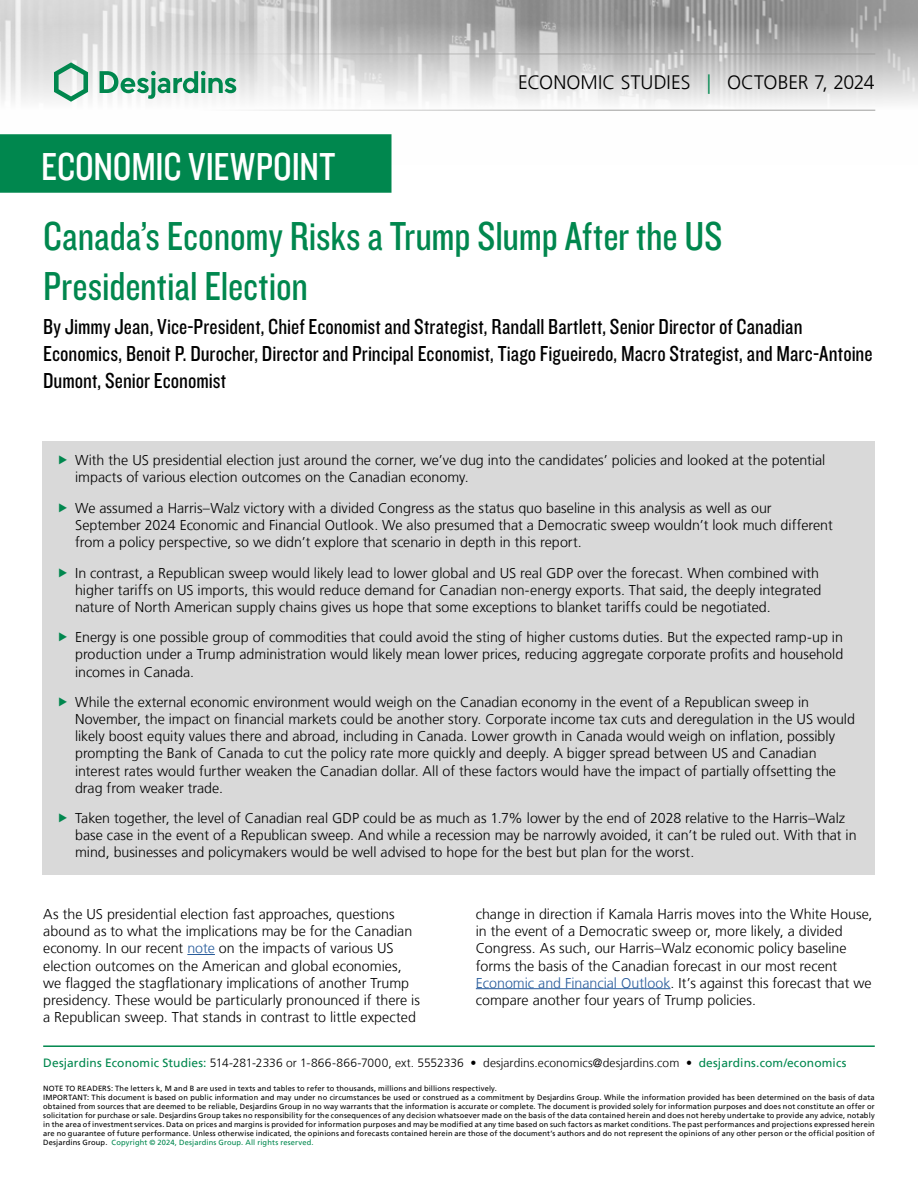
<style>
.page{position:relative;width:918px;height:1188px;background:#fff}
.page>*{position:absolute;margin:0;border:0;box-sizing:border-box;transform-origin:0 0}
.t1{font:42px/50.4px "Knockout 29 Junior Ltweight";color:#00874e}
.t2{font:40.5px "Knockout 29 Junior Ltweight";letter-spacing:-.005em;color:#fff}
.t3{font:22.5px/27px "Knockout 29 Junior Ltweight";color:#000}
.t4{font:300 19.5px "Frutiger LT";color:#000}
.t5{font:300 14.25px/17.1px "Frutiger LT";color:#000}
.t6{font:300 12px "Frutiger LT";letter-spacing:.005em;color:#000}
.t7{font:7.5px/9px "Frutiger LT";letter-spacing:.02em;color:#000}
.s1{color:#00874e}
.s2{color:#275b9b}
.s3{font-weight:400;color:#00874e}
</style>
<div class="page">
<img style="left:0;top:0;width:918px;height:111px">
<hr style="left:43px;top:54px;width:832px;height:1px;background:#9d9d9c">
<hr style="left:43px;top:110px;width:832px;height:1px;background:#9d9d9c">
<svg style="left:54px;top:62px;width:34px;height:40px"></svg>
<svg style="left:100px;top:71px;width:136px;height:28px"></svg>
<div style="left:0;top:135px;width:391px;height:57px;background:#00874e"></div>
<div style="left:0;top:134px;width:392px;height:59px;border:2px solid #00874e"></div>
<hr style="left:43px;top:1045px;width:832px;height:2px;background:#00874e">
<svg style="left:187px;top:954px;width:28px;height:1px"></svg>
<hr style="left:476px;top:988px;width:195px;height:1px;background:#275b9b">
<div style="left:43px;top:441px;width:832px;height:434px;background:#d9d9d9"></div>
<h2 class="t2" style="left:41px;top:140px;width:296px">ECONOMIC VIEWPOINT</h2>
<h3 class="t4" style="left:518px;top:72px;width:358px">ECONOMIC STUDIES <span class="s1">|</span> OCTOBER 7, 2024</h3>
<h1 class="t1" style="left:43px;top:209px;width:681px">Canada’s Economy Risks a Trump Slump After the US<br>Presidential Election</h1>
<p class="t3" style="left:43px;top:312px;width:831px">By Jimmy Jean, Vice-President, Chief Economist and Strategist, Randall Bartlett, Senior Director of Canadian<br>Economics, Benoit P. Durocher, Director and Principal Economist, Tiago Figueiredo, Macro Strategist, and Marc-Antoine<br>Dumont, Senior Economist</p>
<p class="t5" style="left:75px;top:452px;width:752px">With the US presidential election just around the corner, we’ve dug into the candidates’ policies and looked at the potential impacts of various election outcomes on the Canadian economy.</p>
<p class="t5" style="left:75px;top:500px;width:759px">We assumed a Harris–Walz victory with a divided Congress as the status quo baseline in this analysis as well as our<br>September 2024 Economic and Financial Outlook. We also presumed that a Democratic sweep wouldn’t look much different from a policy perspective, so we didn’t explore that scenario in depth in this report.</p>
<p class="t5" style="left:75px;top:564px;width:748px">In contrast, a Republican sweep would likely lead to lower global and US real GDP over the forecast. When combined with higher tariffs on US imports, this would reduce demand for Canadian non‑energy exports. That said, the deeply integrated nature of North American supply chains gives us hope that some exceptions to blanket tariffs could be negotiated.</p>
<p class="t5" style="left:75px;top:629px;width:770px;text-align:justify">Energy is one possible group of commodities that could avoid the sting of higher customs duties. But the expected ramp‑up in production under a Trump administration would likely mean lower prices, reducing aggregate corporate profits and household incomes in Canada.</p>
<p class="t5" style="left:75px;top:694px;width:781px">While the external economic environment would weigh on the Canadian economy in the event of a Republican sweep in November, the impact on financial markets could be another story. Corporate income tax cuts and deregulation in the US would likely boost equity values there and abroad, including in Canada. Lower growth in Canada would weigh on inflation, possibly prompting the Bank of Canada to cut the policy rate more quickly and deeply. A bigger spread between US and Canadian interest rates would further weaken the Canadian dollar. All of these factors would have the impact of partially offsetting the drag from weaker trade.</p>
<p class="t5" style="left:75px;top:810px;width:783px">Taken together, the level of Canadian real GDP could be as much as 1.7% lower by the end of 2028 relative to the Harris–Walz base case in the event of a Republican sweep. And while a recession may be narrowly avoided, it can’t be ruled out. With that in mind, businesses and policymakers would be well advised to hope for the best but plan for the worst.</p>
<p class="t5" style="left:43px;top:906px;width:378px">As the US presidential election fast approaches, questions abound as to what the implications may be for the Canadian economy. In our recent <span class="s2">note</span> on the impacts of various US election outcomes on the American and global economies, we flagged the stagflationary implications of another Trump presidency. These would be particularly pronounced if there is a Republican sweep. That stands in contrast to little expected</p>
<p class="t5" style="left:476px;top:906px;width:398px">change in direction if Kamala Harris moves into the White House, in the event of a Democratic sweep or, more likely, a divided Congress. As such, our Harris–Walz economic policy baseline forms the basis of the Canadian forecast in our most recent <span class="s2">Economic and Financial Outlook</span>. It’s against this forecast that we compare another four years of Trump policies.</p>
<p class="t6" style="left:43px;top:1056px;width:805px"><span class="s3">Desjardins Economic Studies:</span> 514‑281‑2336 or 1-866‑866‑7000, ext. 5552336 • desjardins.economics@desjardins.com • <span class="s3">desjardins.com/economics</span></p>
<p class="t7" style="left:43px;top:1084px;width:833px">NOTE TO READERS: The letters k, M and B are used in texts and tables to refer to thousands, millions and billions respectively.<br>IMPORTANT: This document is based on public information and may under no circumstances be used or construed as a commitment by Desjardins Group. While the information provided has been determined on the basis of data obtained from sources that are deemed to be reliable, Desjardins Group in no way warrants that the information is accurate or complete. The document is provided solely for information purposes and does not constitute an offer or solicitation for purchase or sale. Desjardins Group takes no responsibility for the consequences of any decision whatsoever made on the basis of the data contained herein and does not hereby undertake to provide any advice, notably in the area of investment services. Data on prices and margins is provided for information purposes and may be modified at any time based on such factors as market conditions. The past performances and projections expressed herein are no guarantee of future performance. Unless otherwise indicated, the opinions and forecasts contained herein are those of the document’s authors and do not represent the opinions of any other person or the official position of Desjardins Group. <span class="s1">Copyright © 2024, Desjardins Group. All rights reserved.</span></p>
</div>
